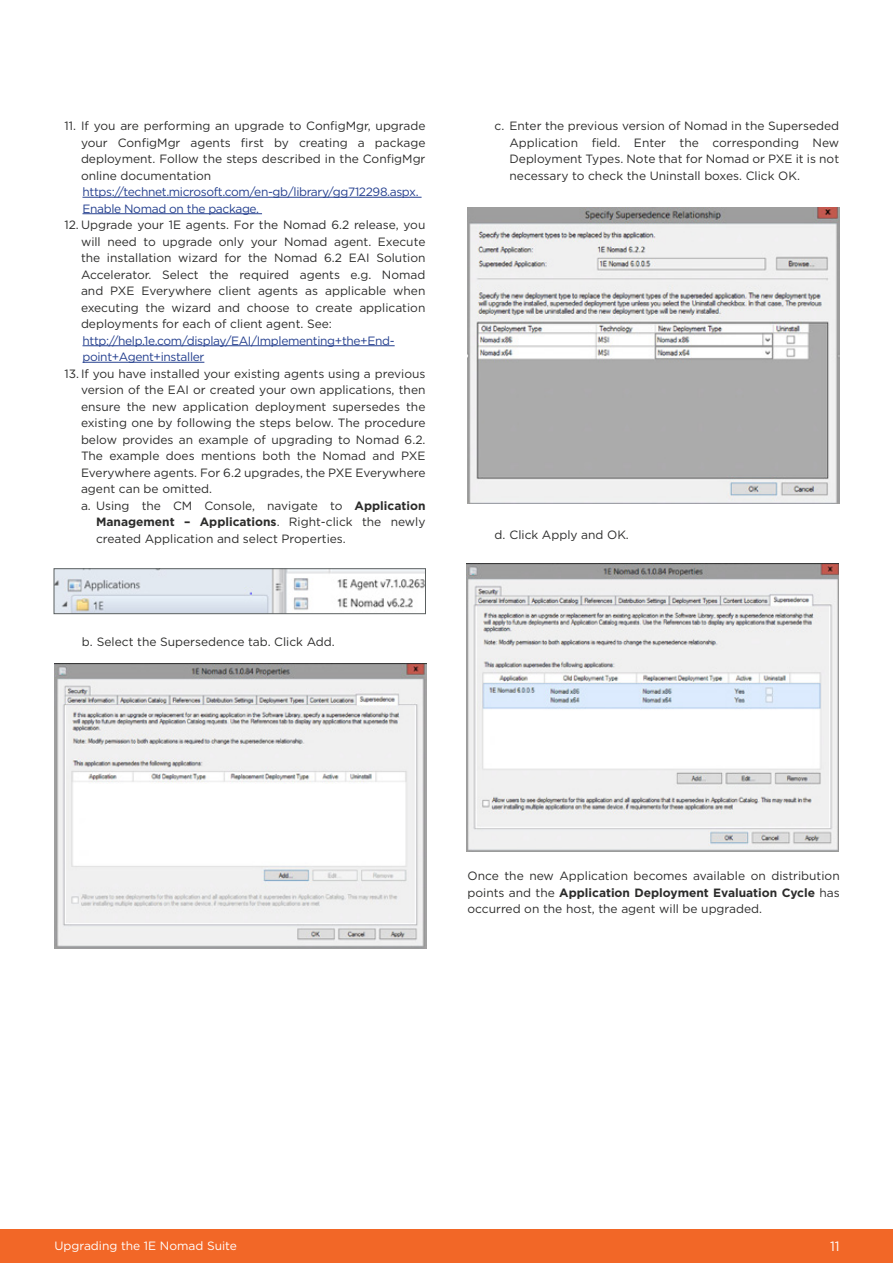
<style>
.page{position:relative;width:893px;height:1263px;background:#fff}
.page>*{position:absolute;margin:0;border:0;box-sizing:border-box;transform-origin:0 0}
.t1{font:13.5px "Gotham";color:#fff}
.t2{font:12px/16.5px "Gotham";color:#2c2c2b;text-align:justify}
.t3{font:12px/16.5px "Gotham";letter-spacing:-.03em;color:#25408f}
.t4{font:700 12px "Gotham";color:#2c2c2b}
.t5{font:12px "Gotham";color:#fff}
.s1{font-weight:700}
.s2{font-weight:400}
</style>
<div class="page">
<div style="left:0;top:1228px;width:893px;height:35px;background:#f26727"></div>
<hr style="left:82px;top:197px;width:340px;height:1px;background:#25408f">
<hr style="left:82px;top:213px;width:180px;height:1px;background:#25408f">
<hr style="left:82px;top:345px;width:313px;height:1px;background:#25408f">
<hr style="left:82px;top:362px;width:122px;height:1px;background:#25408f">
<img style="left:56px;top:570px;width:368px;height:42px">
<div style="left:54px;top:568px;width:372px;height:46px;border:1px solid #5a5f5f"></div>
<img style="left:55px;top:663px;width:371px;height:285px">
<img style="left:467px;top:207px;width:372px;height:296px">
<img style="left:466px;top:563px;width:373px;height:289px">
<p class="t2" style="left:81px;top:117px;width:346px;text-indent:-16px">11. If you are performing an upgrade to ConfigMgr, upgrade your ConfigMgr agents first by creating a package deployment. Follow the steps described in the ConfigMgr online documentation</p>
<p class="t3" style="left:82px;top:183px;width:338px">https://technet.microsoft.com/en-gb/library/gg712298.aspx.<br>Enable Nomad on the package.</p>
<p class="t2" style="left:81px;top:216px;width:346px;text-indent:-16px">12. Upgrade your 1E agents. For the Nomad 6.2 release, you will need to upgrade only your Nomad agent. Execute the installation wizard for the Nomad 6.2 EAI Solution Accelerator. Select the required agents e.g. Nomad and PXE Everywhere client agents as applicable when executing the wizard and choose to create application deployments for each of client agent. See:</p>
<p class="t3" style="left:82px;top:332px;width:314px">http://help.1e.com/display/EAI/Implementing+the+End&shy;point+Agent+installer</p>
<p class="t2" style="left:64px;top:365px;width:362px">13. If you have installed your existing agents using a previous</p>
<p class="t2" style="left:81px;top:381px;width:346px">version of the EAI or created your own applications, then</p>
<p class="t2" style="left:81px;top:398px;width:346px">ensure the new application deployment supersedes the</p>
<p class="t2" style="left:81px;top:414px;width:346px">existing one by following the steps below. The procedure</p>
<p class="t2" style="left:81px;top:431px;width:346px">below provides an example of upgrading to Nomad 6.2.</p>
<p class="t2" style="left:81px;top:447px;width:346px">The example does mentions both the Nomad and PXE</p>
<p class="t2" style="left:81px;top:464px;width:346px">Everywhere agents. For 6.2 upgrades, the PXE Everywhere</p>
<p class="t2" style="left:81px;top:480px;width:133px">agent can be omitted.</p>
<p class="t2" style="left:81px;top:497px;width:346px">a. Using the CM Console, navigate to <span class="s1">Application</span></p>
<p class="t4" style="left:96px;top:514px;width:331px">Management – Applications<span class="s2">. Right-click the newly</span></p>
<p class="t2" style="left:96px;top:530px;width:251px">created Application and select Properties.</p>
<p class="t2" style="left:494px;top:526px;width:136px">d. Click Apply and OK.</p>
<p class="t2" style="left:509px;top:117px;width:331px;text-indent:-15px">c. Enter the previous version of Nomad in the Superseded Application field. Enter the corresponding New Deployment Types. Note that for Nomad or PXE it is not necessary to check the Uninstall boxes. Click OK.</p>
<p class="t2" style="left:82px;top:633px;width:254px">b. Select the Supersedence tab. Click Add.</p>
<p class="t2" style="left:467px;top:868px;width:374px">Once the new Application becomes available on distribution points and the <span class="s1">Application Deployment Evaluation Cycle</span> has occurred on the host, the agent will be upgraded.</p>
<p class="t5" style="left:54px;top:1238px;width:184px">Upgrading the 1E Nomad Suite</p>
<p class="t1" style="left:830px;top:1238px;width:11px">11</p>
</div>
